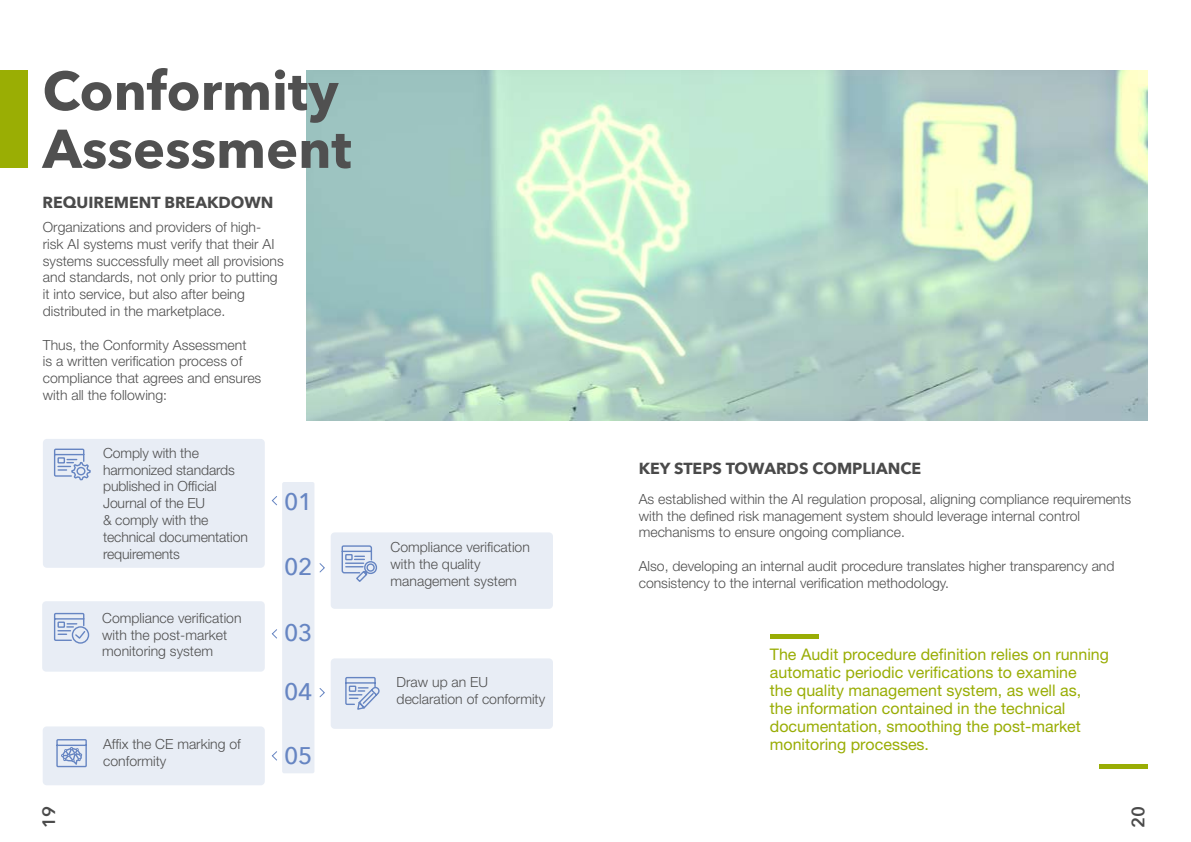
<style>
.page{position:relative;width:1191px;height:842px;background:#fff}
.page>*{position:absolute;margin:0;border:0;box-sizing:border-box;transform-origin:0 0}
.t1{font:700 54px/58px "Avenir Next";color:#505050}
.t2{font:500 24px "Avenir Next";color:#6685c2}
.t3{font:600 18px "Avenir Next";color:#4a4a4a}
.t4{font:16px/18px "Helvetica Neue LT Pro";color:#99ad05}
.t5{font:700 16px "Avenir Next";color:#4a4a4a}
.t6{font:300 14px/16.8px "Helvetica Neue LT Pro";color:#505050}
</style>
<div class="page">
<div style="left:282px;top:482px;width:32px;height:291px;background:#e8edf5;border-radius:2px"></div>
<div style="left:43px;top:439px;width:222px;height:129px;background:#e8edf5;border-radius:4px"></div>
<div style="left:331px;top:532px;width:222px;height:77px;background:#e8edf5;border-radius:4px"></div>
<div style="left:42px;top:601px;width:223px;height:71px;background:#e8edf5;border-radius:4px"></div>
<div style="left:331px;top:658px;width:222px;height:71px;background:#e8edf5;border-radius:4px"></div>
<div style="left:43px;top:726px;width:222px;height:59px;background:#e8edf5;border-radius:4px"></div>
<img style="left:306px;top:70px;width:841px;height:351px">
<div style="left:770px;top:634px;width:49px;height:5px;background:#99ad05"></div>
<div style="left:1098px;top:764px;width:49px;height:5px;background:#99ad05"></div>
<div style="left:0;top:70px;width:27px;height:97px;background:#9aae04"></div>
<svg style="left:54px;top:448px;width:37px;height:33px"></svg>
<svg style="left:341px;top:545px;width:37px;height:37px"></svg>
<svg style="left:54px;top:612px;width:36px;height:32px"></svg>
<svg style="left:345px;top:676px;width:35px;height:34px"></svg>
<svg style="left:56px;top:739px;width:31px;height:29px"></svg>
<svg style="left:271px;top:496px;width:6px;height:10px"></svg>
<svg style="left:319px;top:563px;width:6px;height:10px"></svg>
<svg style="left:319px;top:688px;width:6px;height:10px"></svg>
<svg style="left:271px;top:629px;width:6px;height:10px"></svg>
<svg style="left:271px;top:751px;width:6px;height:10px"></svg>
<h1 class="t1" style="left:43px;top:61px;width:310px">Conformity<br>Assessment</h1>
<p class="t5" style="left:43px;top:189px;width:232px">REQUIREMENT BREAKDOWN</p>
<p class="t6" style="left:43px;top:218px;width:242px">Organizations and providers of high&shy;risk AI systems must verify that their AI systems successfully meet all provisions and standards, not only prior to putting it into service, but also after being distributed in the marketplace.</p>
<p class="t6" style="left:43px;top:336px;width:220px">Thus, the Conformity Assessment<br>is a written verification process of compliance that agrees and ensures with all the following:</p>
<p class="t6" style="left:103px;top:444px;width:146px">Comply with the harmonized standards published in Official<br>Journal of the EU<br>&amp; comply with the technical documentation requirements</p>
<p class="t6" style="left:102px;top:609px;width:141px">Compliance verification with the post-market monitoring system</p>
<p class="t6" style="left:103px;top:735px;width:139px">Affix the CE marking of conformity</p>
<h2 class="t2" style="left:284px;top:481px;width:30px">01</h2>
<h2 class="t2" style="left:284px;top:547px;width:30px">02</h2>
<h2 class="t2" style="left:284px;top:613px;width:30px">03</h2>
<h2 class="t2" style="left:284px;top:671px;width:30px">04</h2>
<h2 class="t2" style="left:284px;top:736px;width:30px">05</h2>
<p class="t6" style="left:390px;top:538px;width:141px">Compliance verification with the quality management system</p>
<p class="t6" style="left:396px;top:673px;width:150px">Draw up an EU declaration of conformity</p>
<p class="t5" style="left:638px;top:455px;width:284px">KEY STEPS TOWARDS COMPLIANCE</p>
<p class="t6" style="left:639px;top:490px;width:494px">As established within the AI regulation proposal, aligning compliance requirements with the defined risk management system should leverage internal control mechanisms to ensure ongoing compliance.</p>
<p class="t6" style="left:639px;top:557px;width:477px">Also, developing an internal audit procedure translates higher transparency and consistency to the internal verification methodology.</p>
<p class="t4" style="left:770px;top:645px;width:341px">The Audit procedure definition relies on running automatic periodic verifications to examine<br>the quality management system, as well as,<br>the information contained in the technical documentation, smoothing the post-market monitoring processes.</p>
<p class="t3" style="left:33px;top:827px;width:23px;rotate:-90deg">19</p>
<p class="t3" style="left:1122px;top:827px;width:23px;rotate:-90deg">20</p>
</div>
